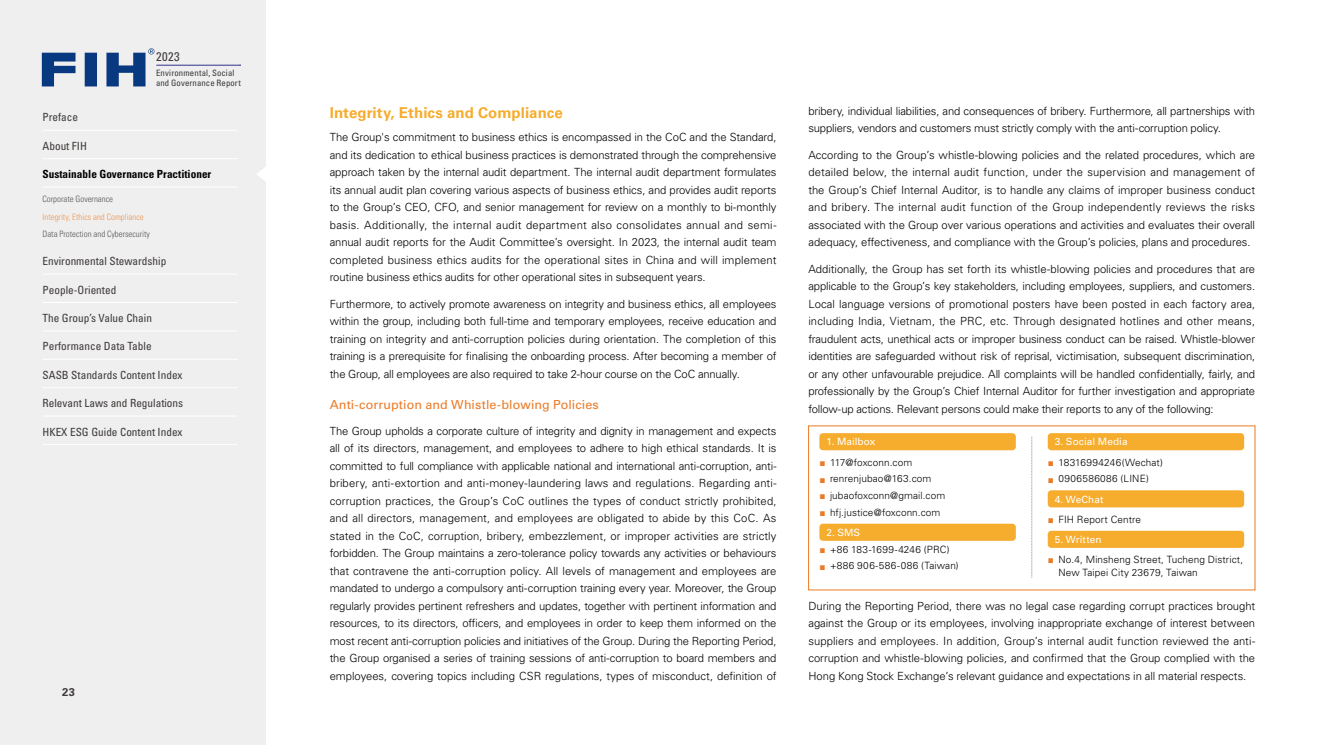
<style>
.page{position:relative;width:1319px;height:745px;background:#fff}
.page>*{position:absolute;margin:0;border:0;box-sizing:border-box;transform-origin:0 0}
.t1{font:700 15px "Univers LT Pro 65";letter-spacing:.005em;color:#f6ac2d}
.t2{font:12.5px "Univers LT Pro 55 Roman";letter-spacing:.005em;color:#ec7a25}
.t3{font:condensed 12.5px "Univers LT Pro";color:#3e3a39}
.t4{font:300 11.25px/17.5px "Univers LT Pro 45";letter-spacing:-.015em;color:#000;text-align:justify}
.t5{font:condensed 11.25px "Univers LT Pro";color:#3e3a39}
.t6{font:700 condensed 11.25px "Univers LT Pro";color:#000}
.t7{font:700 11.25px "Univers LT Pro 65";color:#3e3a39}
.t8{font:300 10px/13.1px "Univers LT Pro 45";letter-spacing:.01em;color:#000}
.t9{font:10px "Univers LT Pro 55 Roman";letter-spacing:.005em;color:#fff}
.t10{font:300 10px "Univers LT Pro 45";letter-spacing:.04em;color:#000}
.t11{font:300 condensed 8.75px "Univers LT Pro";color:#595757}
.t12{font:condensed 8.75px/10.5px "Univers LT Pro";letter-spacing:.01em;color:#3e3a39}
.t13{font:300 condensed 8.75px "Univers LT Pro";color:#f0964e}
.s1{font-family:"Microsoft Jheng Hei";font-weight:700;color:#ec7a25}
</style>
<div class="page">
<div style="left:819px;top:433px;width:196px;height:17px;background:#f6ac2d;border-radius:4px"></div>
<div style="left:819px;top:523px;width:196px;height:17px;background:#f6ac2d;border-radius:4px"></div>
<div style="left:1047px;top:433px;width:196px;height:17px;background:#f6ac2d;border-radius:4px"></div>
<div style="left:1047px;top:490px;width:196px;height:17px;background:#f6ac2d;border-radius:4px"></div>
<div style="left:1047px;top:530px;width:196px;height:17px;background:#f6ac2d;border-radius:4px"></div>
<svg style="left:1031px;top:436px;width:1px;height:141px"></svg>
<div style="left:0;top:0;width:266px;height:744px;background:#efefef"></div>
<hr style="left:43px;top:130px;width:194px;height:1px;background:#fff">
<hr style="left:43px;top:158px;width:194px;height:1px;background:#fff">
<hr style="left:156px;top:65px;width:84px;height:1px;background:#2f318e">
<svg style="left:42px;top:48px;width:112px;height:38px"></svg>
<hr style="left:43px;top:444px;width:194px;height:1px;background:#fff">
<hr style="left:43px;top:415px;width:194px;height:1px;background:#fff">
<hr style="left:43px;top:387px;width:194px;height:1px;background:#fff">
<hr style="left:43px;top:359px;width:194px;height:1px;background:#fff">
<hr style="left:43px;top:330px;width:194px;height:1px;background:#fff">
<hr style="left:43px;top:302px;width:194px;height:1px;background:#fff">
<hr style="left:43px;top:274px;width:194px;height:1px;background:#fff">
<hr style="left:43px;top:187px;width:194px;height:1px;background:#fff">
<svg style="left:257px;top:167px;width:9px;height:14px"></svg>
<p class="t3" style="left:156px;top:49px;width:25px">2023</p>
<p class="t5" style="left:43px;top:110px;width:37px">Preface</p>
<p class="t5" style="left:43px;top:139px;width:46px">About FIH</p>
<p class="t12" style="left:156px;top:67px;width:86px">Environmental, Social and Governance Report</p>
<p class="t6" style="left:43px;top:167px;width:170px">Sustainable Governance Practitioner</p>
<p class="t11" style="left:43px;top:193px;width:72px">Corporate Governance</p>
<p class="t13" style="left:43px;top:210px;width:103px">Integrity, Ethics and Compliance</p>
<p class="t11" style="left:43px;top:228px;width:109px">Data Protection and Cybersecurity</p>
<p class="t5" style="left:43px;top:254px;width:125px">Environmental Stewardship</p>
<p class="t5" style="left:43px;top:282px;width:75px">People-Oriented</p>
<p class="t5" style="left:43px;top:311px;width:111px">The Group’s Value Chain</p>
<p class="t5" style="left:43px;top:339px;width:111px">Performance Data Table</p>
<p class="t5" style="left:43px;top:367px;width:142px">SASB Standards Content Index</p>
<p class="t5" style="left:43px;top:396px;width:142px">Relevant Laws and Regulations</p>
<p class="t5" style="left:43px;top:424px;width:142px">HKEX ESG Guide Content Index</p>
<p class="t7" style="left:62px;top:683px;width:15px">23</p>
<h1 class="t1" style="left:330px;top:102px;width:235px">Integrity, Ethics and Compliance</h1>
<p class="t4" style="left:330px;top:128px;width:448px">The Group's commitment to business ethics is encompassed in the CoC and the Standard, and its dedication to ethical business practices is demonstrated through the comprehensive approach taken by the internal audit department. The internal audit department formulates its annual audit plan covering various aspects of business ethics, and provides audit reports to the Group’s CEO, CFO, and senior management for review on a monthly to bi-monthly basis. Additionally, the internal audit department also consolidates annual and semi&shy;annual audit reports for the Audit Committee’s oversight. In 2023, the internal audit team completed business ethics audits for the operational sites in China and will implement routine business ethics audits for other operational sites in subsequent years.</p>
<p class="t4" style="left:330px;top:294px;width:448px">Furthermore, to actively promote awareness on integrity and business ethics, all employees within the group, including both full-time and temporary employees, receive education and training on integrity and anti-corruption policies during orientation. The completion of this training is a prerequisite for finalising the onboarding process. After becoming a member of the Group, all employees are also required to take 2-hour course on the CoC annually.</p>
<p class="t2" style="left:330px;top:396px;width:270px">Anti-corruption and Whistle-blowing Policies</p>
<p class="t4" style="left:330px;top:421px;width:448px">The Group upholds a corporate culture of integrity and dignity in management and expects all of its directors, management, and employees to adhere to high ethical standards. It is committed to full compliance with applicable national and international anti-corruption, anti&shy;bribery, anti-extortion and anti-money-laundering laws and regulations. Regarding anti&shy;corruption practices, the Group’s CoC outlines the types of conduct strictly prohibited, and all directors, management, and employees are obligated to abide by this CoC. As stated in the CoC, corruption, bribery, embezzlement, or improper activities are strictly forbidden. The Group maintains a zero-tolerance policy towards any activities or behaviours that contravene the anti-corruption policy. All levels of management and employees are mandated to undergo a compulsory anti-corruption training every year. Moreover, the Group regularly provides pertinent refreshers and updates, together with pertinent information and resources, to its directors, officers, and employees in order to keep them informed on the most recent anti-corruption policies and initiatives of the Group. During the Reporting Period, the Group organised a series of training sessions of anti-corruption to board members and employees, covering topics including CSR regulations, types of misconduct, definition of</p>
<p class="t4" style="left:808px;top:102px;width:448px">bribery, individual liabilities, and consequences of bribery. Furthermore, all partnerships with suppliers, vendors and customers must strictly comply with the anti-corruption policy.</p>
<p class="t4" style="left:808px;top:145px;width:448px">According to the Group’s whistle-blowing policies and the related procedures, which are detailed below, the internal audit function, under the supervision and management of the Group’s Chief Internal Auditor, is to handle any claims of improper business conduct and bribery. The internal audit function of the Group independently reviews the risks associated with the Group over various operations and activities and evaluates their overall adequacy, effectiveness, and compliance with the Group’s policies, plans and procedures.</p>
<p class="t4" style="left:808px;top:259px;width:448px">Additionally, the Group has set forth its whistle-blowing policies and procedures that are applicable to the Group’s key stakeholders, including employees, suppliers, and customers.<br>Local language versions of promotional posters have been posted in each factory area, including India, Vietnam, the PRC, etc. Through designated hotlines and other means, fraudulent acts, unethical acts or improper business conduct can be raised. Whistle-blower identities are safeguarded without risk of reprisal, victimisation, subsequent discrimination, or any other unfavourable prejudice. All complaints will be handled confidentially, fairly, and professionally by the Group’s Chief Internal Auditor for further investigation and appropriate follow-up actions. Relevant persons could make their reports to any of the following:</p>
<p class="t9" style="left:826px;top:434px;width:50px">1. Mailbox</p>
<p class="t8" style="left:819px;top:455px;width:94px"><span class="s1">■</span> 117@foxconn.com</p>
<p class="t8" style="left:819px;top:471px;width:113px"><span class="s1">■</span> renrenjubao@163.com</p>
<p class="t8" style="left:819px;top:488px;width:127px"><span class="s1">■</span> jubaofoxconn@gmail.com</p>
<p class="t8" style="left:819px;top:505px;width:122px"><span class="s1">■</span> hfj.justice@foxconn.com</p>
<p class="t9" style="left:826px;top:525px;width:35px">2. SMS</p>
<p class="t8" style="left:819px;top:542px;width:132px"><span class="s1">■</span> +86 183-1699-4246 (PRC)</p>
<p class="t10" style="left:819px;top:558px;width:141px"><span class="s1">■</span> +886 906-586-086 (Taiwan)</p>
<p class="t9" style="left:1054px;top:434px;width:74px">3. Social Media</p>
<p class="t8" style="left:1047px;top:455px;width:117px"><span class="s1">■</span> 18316994246(Wechat)</p>
<p class="t10" style="left:1047px;top:472px;width:103px"><span class="s1">■</span> 0906586086 (LINE)</p>
<p class="t9" style="left:1054px;top:491px;width:50px">4. WeChat</p>
<p class="t8" style="left:1047px;top:512px;width:95px"><span class="s1">■</span> FIH Report Centre</p>
<p class="t9" style="left:1054px;top:532px;width:48px">5. Written</p>
<p class="t8" style="left:1058px;top:552px;width:186px;text-indent:-11px"><span class="s1">■</span> No.4, Minsheng Street, Tucheng District,<br>New Taipei City 23679, Taiwan</p>
<p class="t4" style="left:808px;top:596px;width:448px">During the Reporting Period, there was no legal case regarding corrupt practices brought against the Group or its employees, involving inappropriate exchange of interest between suppliers and employees. In addition, Group’s internal audit function reviewed the anti&shy;corruption and whistle-blowing policies, and confirmed that the Group complied with the Hong Kong Stock Exchange’s relevant guidance and expectations in all material respects.</p>
</div>
